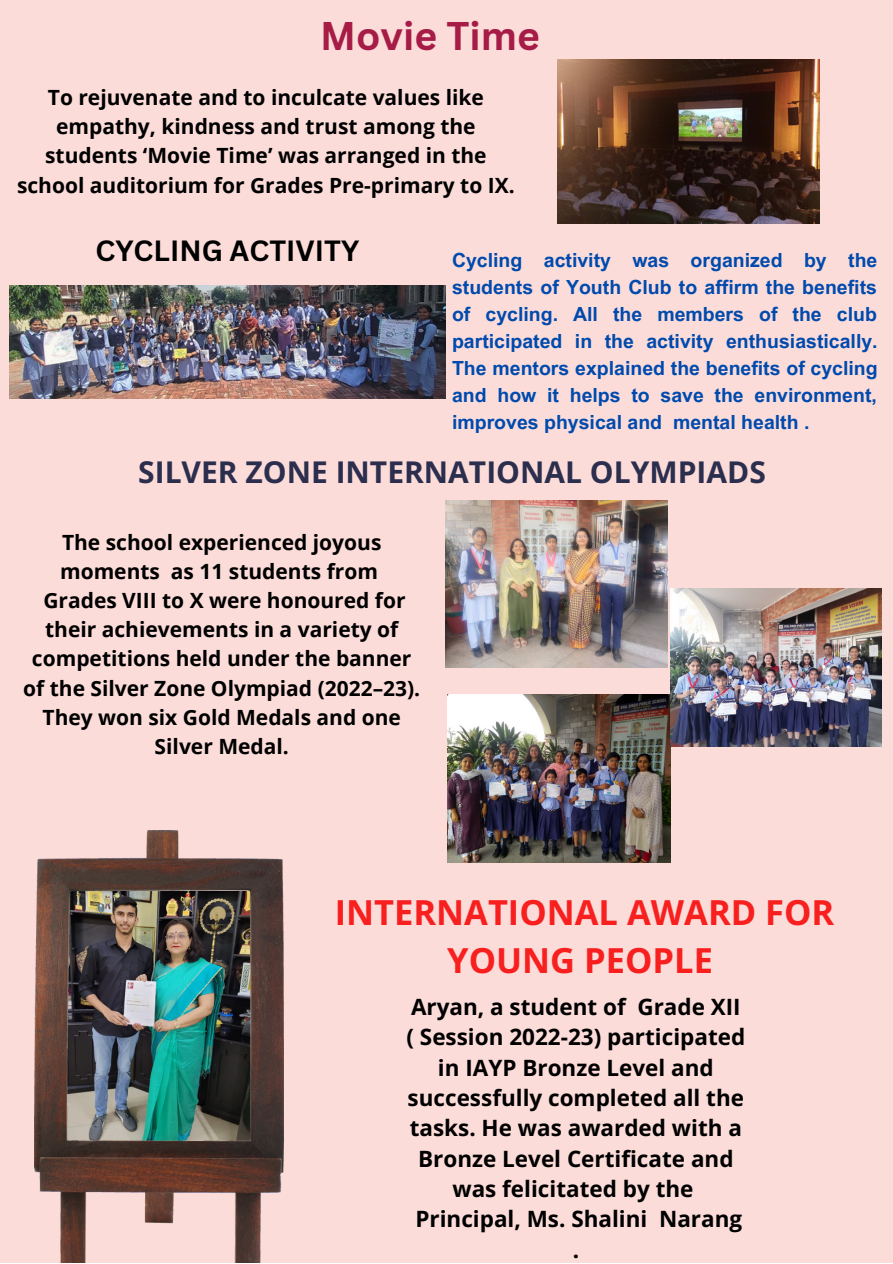
<style>
.page{position:relative;width:893px;height:1264px;background:#fff}
.page>*{position:absolute;margin:0;border:0;box-sizing:border-box;transform-origin:0 0}
.t1{font:700 39px "Canva Sans";color:#a61c47}
.t2{font:700 34.5px/47.2px "Open Sans";color:#f81f1f;text-align:center}
.t3{font:700 30px "Open Sans";color:#2c2e4e}
.t4{font:700 28.5px "Canva Sans";color:#000}
.t5{font:700 22.5px/30.3px "Open Sans";color:#000;text-align:center}
.t6{font:700 21px/29.2px "Open Sans";color:#000;text-align:center}
.t7{font:700 19.5px/27px "Arial MT Pro";color:#004aad;text-align:justify}
</style>
<div class="page">
<div style="left:0;top:0;width:892px;height:1262px;background:#fbdcd9"></div>
<img style="left:447px;top:694px;width:223px;height:168px">
<img style="left:670px;top:588px;width:210px;height:158px">
<img style="left:445px;top:500px;width:222px;height:167px">
<img style="left:34px;top:831px;width:250px;height:431px">
<img style="left:557px;top:60px;width:262px;height:164px">
<img style="left:9px;top:286px;width:436px;height:112px">
<p class="t1" style="left:320px;top:9px;width:221px">Movie Time</p>
<p class="t6" style="left:17px;top:82px;width:499px">To rejuvenate and to inculcate values like empathy, kindness and trust among the students ‘Movie Time’ was arranged in the school auditorium for Grades Pre-primary to IX.</p>
<p class="t4" style="left:95px;top:230px;width:265px">CYCLING ACTIVITY</p>
<p class="t7" style="left:452px;top:249px;width:427px">Cycling activity was organized by the students of Youth Club to affirm the benefits of cycling. All the members of the club participated in the activity enthusiastically.<br>The mentors explained the benefits of cycling and how it helps to save the environment, improves physical and mental health .</p>
<p class="t3" style="left:138px;top:450px;width:629px">SILVER ZONE INTERNATIONAL OLYMPIADS</p>
<p class="t6" style="left:23px;top:526px;width:398px">The school experienced joyous moments as 11 students from<br>Grades VIII to X were honoured for their achievements in a variety of competitions held under the banner of the Silver Zone Olympiad (2022–23).<br>They won six Gold Medals and one<br>Silver Medal.</p>
<p class="t2" style="left:334px;top:888px;width:501px">INTERNATIONAL AWARD FOR<br>YOUNG PEOPLE</p>
<p class="t5" style="left:406px;top:991px;width:340px">Aryan, a student of Grade XII ( Session 2022-23) participated in IAYP Bronze Level and successfully completed all the tasks. He was awarded with a<br>Bronze Level Certificate and was felicitated by the<br>Principal, Ms. Shalini Narang .</p>
</div>
